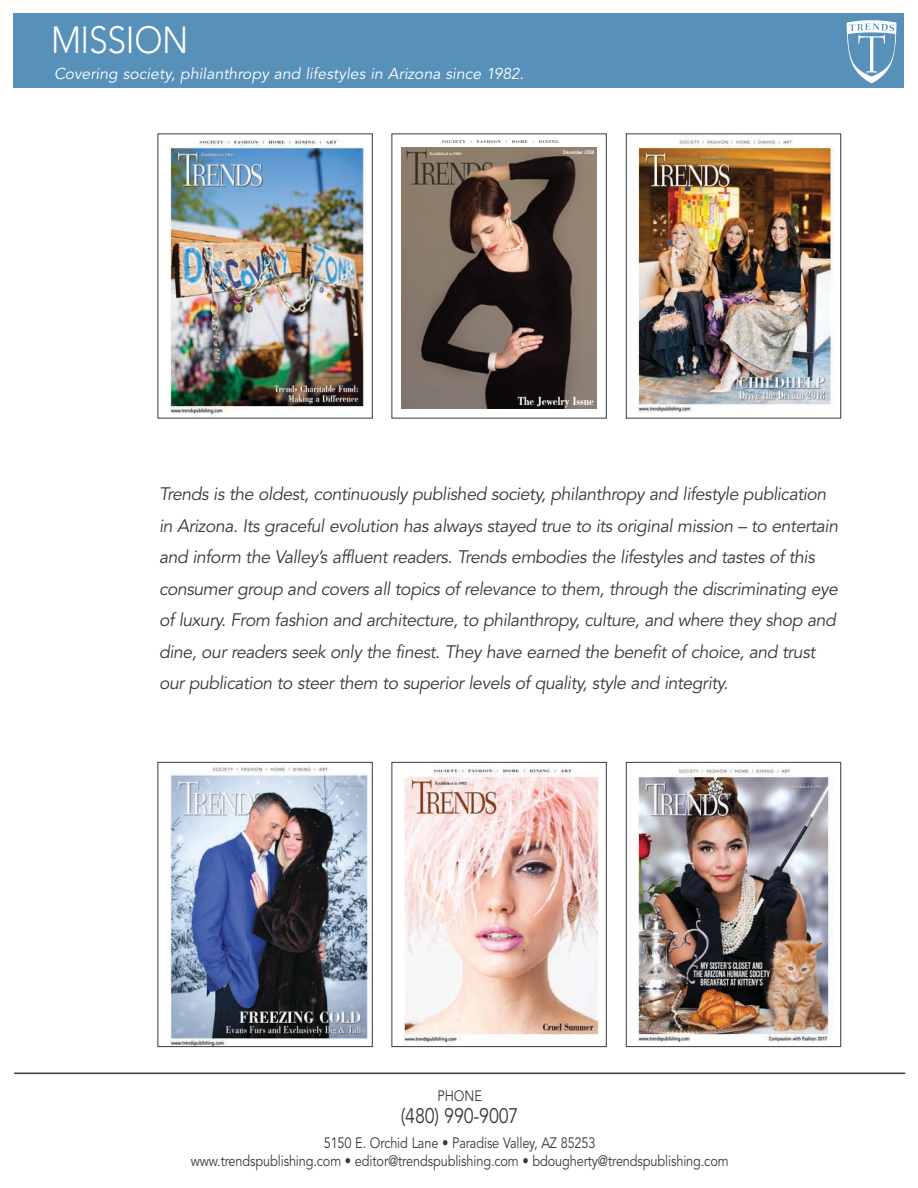
<style>
.page{position:relative;width:918px;height:1188px;background:#fff}
.page>*{position:absolute;margin:0;border:0;box-sizing:border-box;transform-origin:0 0}
._01_Blue_Band_Header{font:300 37.5px "Avenir";letter-spacing:-.01em;color:#fff;scale:.9 1}
.t1{font:21px "Avenir";letter-spacing:-.01em;color:#383a3b;scale:.85 1}
._02_Large_Paragraph{font:italic 18px/31.5px "Avenir";letter-spacing:-.025em;color:#383a3b}
.t2{font:italic 15.75px "Avenir";color:#fff}
.t3{font:15px/18px "Avenir";letter-spacing:-.01em;color:#383a3b;text-align:center;scale:.85 1}
.t4{font:700 12.15px "Bodoni";letter-spacing:-.005em;color:#fff;scale:.8 1}
.t5{font:800 5.1px "Avenir";color:#fff;scale:.8 1}
.t6{font:4.05px "Bodoni";letter-spacing:.1em;color:#383a3b;scale:1.2 1}
.t7{font:700 4.05px "Bodoni";color:#fff;scale:.9 1}
</style>
<div class="page">
<hr style="left:14px;top:1073px;width:891px;height:1px;background:#383a3b">
<div style="left:14px;top:14px;width:890px;height:74px;background:#5790b9"></div>
<svg style="left:847px;top:20px;width:49px;height:63px"></svg>
<img style="left:402px;top:147px;width:195px;height:262px">
<img style="left:403px;top:765px;width:197px;height:280px">
<div style="left:392px;top:762px;width:215px;height:285px;border:1px solid #383a3b"></div>
<img style="left:169px;top:139px;width:196px;height:277px">
<img style="left:169px;top:767px;width:202px;height:278px">
<div style="left:158px;top:762px;width:215px;height:285px;border:1px solid #383a3b"></div>
<img style="left:637px;top:137px;width:197px;height:276px">
<div style="left:626px;top:134px;width:215px;height:284px;border:1px solid #383a3b"></div>
<img style="left:637px;top:768px;width:196px;height:277px">
<div style="left:626px;top:762px;width:215px;height:285px;border:1px solid #383a3b"></div>
<p class="_01_Blue_Band_Header" style="left:51px;top:18px;width:154px">MISSION</p>
<p class="t2" style="left:54px;top:64px;width:471px">Covering society, philanthropy and lifestyles in Arizona since 1982.</p>
<p class="t6" style="left:442px;top:139px;width:99px">SOCIETY | FASHION | HOME | DINING</p>
<p class="t7" style="left:430px;top:151px;width:37px">Established in 1982</p>
<p class="t5" style="left:563px;top:150px;width:40px">December 2008</p>
<p class="t4" style="left:518px;top:394px;width:97px">The Jewelry Issue</p>
<p class="_02_Large_Paragraph" style="left:159px;top:479px;width:681px">Trends is the oldest, continuously published society, philanthropy and lifestyle publication in Arizona. Its graceful evolution has always stayed true to its original mission – to entertain and inform the Valley’s affluent readers. Trends embodies the lifestyles and tastes of this consumer group and covers all topics of relevance to them, through the discriminating eye of luxury. From fashion and architecture, to philanthropy, culture, and where they shop and dine, our readers seek only the finest. They have earned the benefit of choice, and trust our publication to steer them to superior levels of quality, style and integrity.</p>
<p class="t3" style="left:437px;top:1087px;width:54px">PHONE</p>
<p class="t1" style="left:401px;top:1104px;width:140px">(480) 990-9007</p>
<p class="t3" style="left:191px;top:1134px;width:634px">5150 E. Orchid Lane • Paradise Valley, AZ 85253<br>www.trendspublishing.com • editor@trendspublishing.com • bdougherty@trendspublishing.com</p>
</div>
